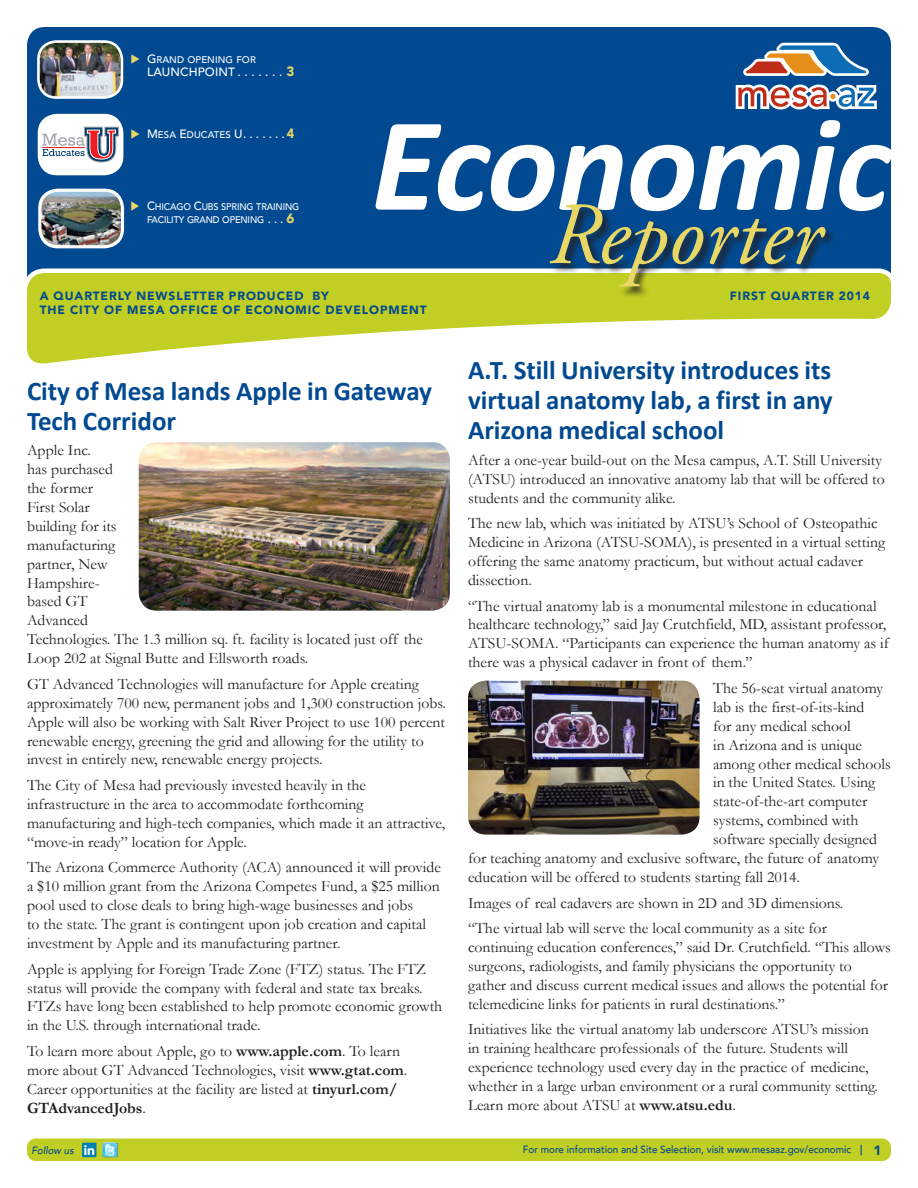
<style>
.page{position:relative;width:918px;height:1188px;background:#fff}
.page>*{position:absolute;margin:0;border:0;box-sizing:border-box;transform-origin:0 0}
.t1{font:italic 700 135px "Calibri";letter-spacing:-.01em;color:#fff}
.t2{font:italic 88.5px "Adobe Garamond Pro";color:#e8d665}
.t3{font:700 27px/30px "Calibri";color:#014a91}
.t4{font:15.75px/18.9px "Garamond";color:#231f20}
.t5{font:500 13.5px "Avenir LT";color:#014a91}
.t6{font:900 12px "Avenir LT";letter-spacing:.075em;color:#014a91}
.t7{font:12px "Avenir LT Medium SC800";color:#fff}
.t8{font:500 10.5px "Avenir LT";color:#014a91;scale:.94 1}
.t9{font:italic 500 10.5px "Avenir LT";color:#014a91;scale:.94 1}
.t10{font:9.6px/13.5px "Avenir LT Medium SC800";letter-spacing:-.015em;color:#fff;scale:.95 1}
.t11{font:9.6px "Avenir LT Medium SC800";letter-spacing:.01em;color:#fff}
.s1{color:#e8d665}
.s2{font-size:12px}
.s3{font-family:"Avenir LT";font-weight:900;font-size:13.5px;color:#e8d665}
.s4{font-weight:700}
.s5{font-weight:900}
</style>
<div class="page">
<div style="left:27px;top:27px;width:864px;height:239px;background:#014a91"></div>
<svg style="left:27px;top:266px;width:864px;height:98px"></svg>
<div style="left:549px;top:204px;width:288px;height:94px;background:#231f20;opacity:.85"></div>
<svg style="left:743px;top:43px;width:126px;height:33px"></svg>
<svg style="left:736px;top:85px;width:141px;height:24px"></svg>
<div style="left:29px;top:1141px;width:860px;height:18px;background:#c1ce23;border-radius:7px"></div>
<div style="left:27px;top:1138px;width:864px;height:23px;border:4px solid #c1ce23;border-radius:7px"></div>
<img style="left:40px;top:190px;width:82px;height:57px">
<div style="left:38px;top:189px;width:86px;height:59px;border:3px solid #fff;border-radius:18px"></div>
<div style="left:39px;top:115px;width:83px;height:59px;background:#fff;border-radius:18px"></div>
<div style="left:38px;top:114px;width:85px;height:61px;border:3px solid #fff;border-radius:18px"></div>
<img style="left:38px;top:42px;width:84px;height:56px">
<div style="left:37px;top:40px;width:86px;height:59px;border:3px solid #fff;border-radius:18px"></div>
<svg style="left:42px;top:127px;width:77px;height:36px"></svg>
<hr style="left:42px;top:147px;width:43px;height:1px;background:#ee1d23">
<img style="left:102px;top:1142px;width:17px;height:16px">
<div style="left:82px;top:1143px;width:14px;height:14px;background:#007fb2"></div>
<svg style="left:84px;top:1145px;width:10px;height:10px"></svg>
<img style="left:139px;top:442px;width:311px;height:169px">
<img style="left:468px;top:681px;width:232px;height:154px">
<p class="t11" style="left:130px;top:54px;width:127px"><span class="s1">◆</span> <span class="s2">G</span> RAND OPENING FOR</p>
<p class="t7" style="left:147px;top:65px;width:9px">LAUNCHPOINT</p>
<p class="t7" style="left:238px;top:65px;width:58px">.......<span class="s3">3</span></p>
<p class="t11" style="left:130px;top:129px;width:166px"><span class="s1">◆</span> <span class="s2">M</span>ESA <span class="s2">E</span>DUCATES <span class="s2">U . . . . . .</span> <span class="s3">4</span></p>
<p class="t10" style="left:147px;top:200px;width:162px;text-indent:-16px"><span class="s1">◆</span> <span class="s2">C</span>HICAGO <span class="s2">C</span>UBS SPRING TRAINING<br>FACILITY GRAND OPENING <span class="s2">. . .</span> <span class="s3">6</span></p>
<p class="t1" style="left:372px;top:81px;width:521px">Economic</p>
<p class="t2" style="left:548px;top:182px;width:274px">Reporter</p>
<p class="t6" style="left:40px;top:288px;width:291px">A QUARTERLY NEWSLETTER PRODUCED BY</p>
<p class="t6" style="left:40px;top:303px;width:389px">THE CITY OF MESA OFFICE OF ECONOMIC DEVELOPMENT</p>
<p class="t3" style="left:27px;top:374px;width:407px">City of Mesa lands Apple in Gateway<br>Tech Corridor</p>
<p class="t4" style="left:27px;top:440px;width:398px">Apple Inc.<br>has purchased<br>the former<br>First Solar<br>building for its<br>manufacturing<br>partner, New<br>Hampshire-<br>based GT<br>Advanced<br>Technologies. The 1.3 million sq. ft. facility is located just off the<br>Loop 202 at Signal Butte and Ellsworth roads.</p>
<p class="t4" style="left:27px;top:674px;width:421px">GT Advanced Technologies will manufacture for Apple creating approximately 700 new, permanent jobs and 1,300 construction jobs.<br>Apple will also be working with Salt River Project to use 100 percent renewable energy, greening the grid and allowing for the utility to invest in entirely new, renewable energy projects.</p>
<p class="t4" style="left:27px;top:775px;width:420px">The City of Mesa had previously invested heavily in the infrastructure in the area to accommodate forthcoming manufacturing and high-tech companies, which made it an attractive, “move-in ready” location for Apple.</p>
<p class="t4" style="left:27px;top:858px;width:416px">The Arizona Commerce Authority (ACA) announced it will provide a $10 million grant from the Arizona Competes Fund, a $25 million pool used to close deals to bring high-wage businesses and jobs<br>to the state. The grant is contingent upon job creation and capital investment by Apple and its manufacturing partner.</p>
<p class="t4" style="left:27px;top:959px;width:417px">Apple is applying for Foreign Trade Zone (FTZ) status. The FTZ status will provide the company with federal and state tax breaks.<br>FTZs have long been established to help promote economic growth in the U.S. through international trade.</p>
<p class="t4" style="left:27px;top:1041px;width:382px">To learn more about Apple, go to <span class="s4">www.apple.com</span>. To learn more about GT Advanced Technologies, visit <span class="s4">www.gtat.com</span>.<br>Career opportunities at the facility are listed at <span class="s4">tinyurl.com/ GTAdvancedJobs</span>.</p>
<p class="t6" style="left:730px;top:288px;width:142px">FIRST QUARTER 2014</p>
<p class="t3" style="left:468px;top:354px;width:366px;text-align:justify">A.T. Still University introduces its virtual anatomy lab, a first in any Arizona medical school</p>
<p class="t4" style="left:468px;top:450px;width:418px">After a one-year build-out on the Mesa campus, A.T. Still University (ATSU) introduced an innovative anatomy lab that will be offered to students and the community alike.</p>
<p class="t4" style="left:468px;top:513px;width:419px">The new lab, which was initiated by ATSU’s School of Osteopathic Medicine in Arizona (ATSU-SOMA), is presented in a virtual setting offering the same anatomy practicum, but without actual cadaver dissection.</p>
<p class="t4" style="left:468px;top:596px;width:422px">“The virtual anatomy lab is a monumental milestone in educational healthcare technology,” said Jay Crutchfield, MD, assistant professor, ATSU-SOMA. “Participants can experience the human anatomy as if there was a physical cadaver in front of them.”</p>
<p class="t4" style="left:713px;top:678px;width:172px">The 56-seat virtual anatomy</p>
<p class="t4" style="left:713px;top:697px;width:153px">lab is the first-of-its-kind</p>
<p class="t4" style="left:713px;top:716px;width:139px">for any medical school</p>
<p class="t4" style="left:713px;top:735px;width:151px">in Arizona and is unique</p>
<p class="t4" style="left:713px;top:754px;width:179px">among other medical schools</p>
<p class="t4" style="left:713px;top:773px;width:164px">in the United States. Using</p>
<p class="t4" style="left:713px;top:792px;width:156px">state-of-the-art computer</p>
<p class="t4" style="left:713px;top:810px;width:147px">systems, combined with</p>
<p class="t4" style="left:713px;top:829px;width:165px">software specially designed</p>
<p class="t4" style="left:468px;top:848px;width:413px">for teaching anatomy and exclusive software, the future of anatomy</p>
<p class="t4" style="left:468px;top:867px;width:334px">education will be offered to students starting fall 2014.</p>
<p class="t4" style="left:468px;top:893px;width:377px">Images of real cadavers are shown in 2D and 3D dimensions.</p>
<p class="t4" style="left:468px;top:918px;width:424px">“The virtual lab will serve the local community as a site for continuing education conferences,” said Dr. Crutchfield. “This allows surgeons, radiologists, and family physicians the opportunity to gather and discuss current medical issues and allows the potential for telemedicine links for patients in rural destinations.”</p>
<p class="t4" style="left:468px;top:1020px;width:412px">Initiatives like the virtual anatomy lab underscore ATSU’s mission in training healthcare professionals of the future. Students will experience technology used every day in the practice of medicine, whether in a large urban environment or a rural community setting.<br>Learn more about ATSU at <span class="s4">www.atsu.edu</span>.</p>
<p class="t9" style="left:32px;top:1144px;width:46px">Follow us</p>
<p class="t5" style="left:860px;top:1142px;width:23px">| <span class="s5">1</span></p>
<p class="t8" style="left:523px;top:1144px;width:351px">For more information and Site Selection, visit www.mesaaz.gov/economic</p>
</div>
